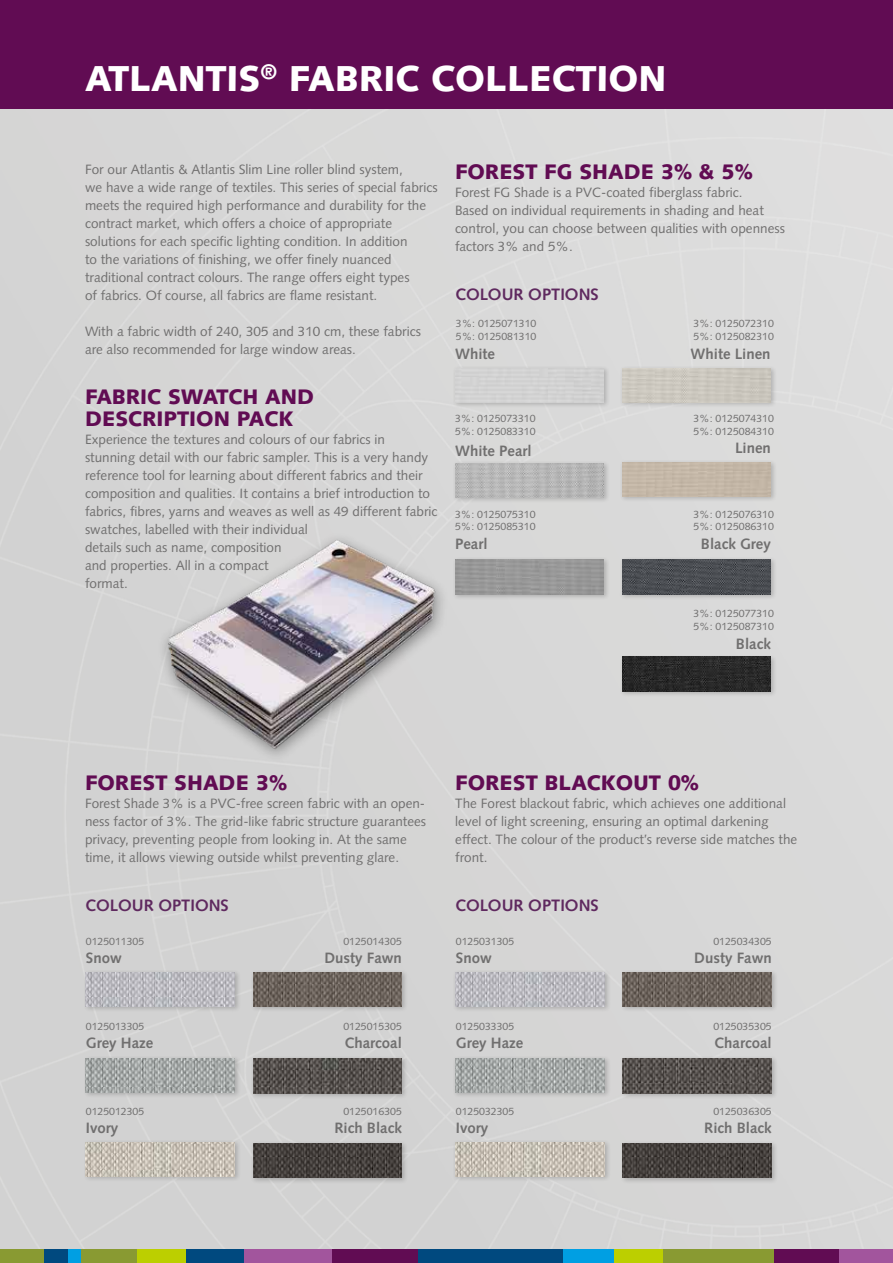
<style>
.page{position:relative;width:893px;height:1263px;background:#fff}
.page>*{position:absolute;margin:0;border:0;box-sizing:border-box;transform-origin:0 0}
.t1{font:900 36px "Syntax";color:#fff}
.t2{font:900 21px/22.5px "Syntax";color:#610c53}
.t3{font:700 16.5px "Syntax";color:#5f295f}
.t4{font:700 15px "Syntax";color:#706f6f}
.t5{font:13.5px/18px "Syntax";color:#706f6f}
.t6{font:10.5px/12.6px "Syntax";color:#706f6f}
</style>
<div class="page">
<div style="left:0;top:108px;width:893px;height:1142px;background:#d7d7d7"></div>
<div style="left:0;top:0;width:893px;height:108px;background:#610c53"></div>
<div style="left:243px;top:1250px;width:90px;height:13px;background:#a2559d"></div>
<div style="left:836px;top:1250px;width:57px;height:13px;background:#a2559d"></div>
<div style="left:0;top:1250px;width:44px;height:13px;background:#899a32"></div>
<div style="left:68px;top:1250px;width:13px;height:13px;background:#009fe3"></div>
<div style="left:562px;top:1250px;width:52px;height:13px;background:#009fe3"></div>
<div style="left:186px;top:1250px;width:58px;height:13px;background:#00497f"></div>
<div style="left:418px;top:1250px;width:144px;height:13px;background:#00497f"></div>
<div style="left:44px;top:1250px;width:24px;height:13px;background:#00497f"></div>
<div style="left:333px;top:1250px;width:85px;height:13px;background:#610c53"></div>
<div style="left:773px;top:1250px;width:66px;height:13px;background:#610c53"></div>
<div style="left:81px;top:1250px;width:56px;height:13px;background:#899a32"></div>
<div style="left:662px;top:1250px;width:112px;height:13px;background:#899a32"></div>
<div style="left:137px;top:1250px;width:49px;height:13px;background:#bccf00"></div>
<div style="left:614px;top:1250px;width:48px;height:13px;background:#bccf00"></div>
<div style="left:83px;top:969px;width:158px;height:43px;background:#000;opacity:.2"></div>
<img style="left:86px;top:972px;width:149px;height:34px">
<div style="left:83px;top:1139px;width:158px;height:43px;background:#000;opacity:.2"></div>
<img style="left:86px;top:1142px;width:149px;height:34px">
<div style="left:83px;top:1055px;width:158px;height:43px;background:#000;opacity:.2"></div>
<img style="left:86px;top:1058px;width:149px;height:34px">
<div style="left:250px;top:969px;width:158px;height:43px;background:#000;opacity:.2"></div>
<img style="left:253px;top:972px;width:149px;height:34px">
<div style="left:250px;top:1055px;width:158px;height:44px;background:#000;opacity:.2"></div>
<img style="left:253px;top:1058px;width:149px;height:36px">
<div style="left:250px;top:1141px;width:158px;height:43px;background:#000;opacity:.2"></div>
<img style="left:253px;top:1144px;width:149px;height:34px">
<div style="left:453px;top:969px;width:158px;height:43px;background:#000;opacity:.2"></div>
<img style="left:456px;top:972px;width:149px;height:34px">
<div style="left:453px;top:1139px;width:158px;height:43px;background:#000;opacity:.2"></div>
<img style="left:456px;top:1142px;width:149px;height:34px">
<div style="left:620px;top:969px;width:158px;height:43px;background:#000;opacity:.2"></div>
<img style="left:623px;top:972px;width:149px;height:34px">
<div style="left:620px;top:1055px;width:158px;height:44px;background:#000;opacity:.2"></div>
<img style="left:623px;top:1058px;width:149px;height:36px">
<div style="left:620px;top:1141px;width:158px;height:43px;background:#000;opacity:.2"></div>
<img style="left:623px;top:1144px;width:149px;height:34px">
<div style="left:453px;top:1055px;width:158px;height:43px;background:#000;opacity:.2"></div>
<img style="left:456px;top:1058px;width:149px;height:34px">
<div style="left:452px;top:365px;width:158px;height:43px;background:#000;opacity:.2"></div>
<div style="left:455px;top:368px;width:149px;height:34px;background:#d2d2d2"></div>
<div style="left:619px;top:365px;width:158px;height:44px;background:#000;opacity:.2"></div>
<div style="left:622px;top:369px;width:149px;height:33px;background:#cbc7be"></div>
<div style="left:452px;top:460px;width:158px;height:43px;background:#000;opacity:.2"></div>
<img style="left:455px;top:463px;width:149px;height:34px">
<div style="left:619px;top:459px;width:158px;height:43px;background:#000;opacity:.2"></div>
<div style="left:622px;top:462px;width:149px;height:34px;background:#c4b7a7"></div>
<div style="left:452px;top:556px;width:158px;height:44px;background:#000;opacity:.2"></div>
<div style="left:455px;top:559px;width:149px;height:35px;background:#989898"></div>
<div style="left:619px;top:556px;width:158px;height:44px;background:#000;opacity:.2"></div>
<img style="left:622px;top:559px;width:149px;height:35px">
<div style="left:619px;top:654px;width:158px;height:43px;background:#000;opacity:.2"></div>
<img style="left:622px;top:657px;width:149px;height:34px">
<div style="left:157px;top:531px;width:292px;height:233px;background:#d4d4d4"></div>
<img style="left:141px;top:528px;width:308px;height:227px">
<h1 class="t1" style="left:85px;top:57px;width:583px">ATLANTIS<sup>®</sup> FABRIC COLLECTION</h1>
<p class="t5" style="left:85px;top:160px;width:354px">For our Atlantis &amp; Atlantis Slim Line roller blind system,<br>we have a wide range of textiles. This series of special fabrics meets the required high performance and durability for the contract market, which offers a choice of appropriate solutions for each specific lighting condition. In addition<br>to the variations of finishing, we offer finely nuanced traditional contract colours. The range offers eight types<br>of fabrics. Of course, all fabrics are flame resistant.</p>
<p class="t5" style="left:85px;top:322px;width:337px">With a fabric width of 240, 305 and 310 cm, these fabrics are also recommended for large window areas.</p>
<p class="t6" style="left:456px;top:317px;width:82px">3%: 0125071310<br>5%: 0125081310</p>
<p class="t6" style="left:693px;top:317px;width:82px">3%: 0125072310<br>5%: 0125082310</p>
<h2 class="t2" style="left:455px;top:161px;width:299px">FOREST FG SHADE 3% &amp; 5%</h2>
<p class="t5" style="left:455px;top:184px;width:331px">Forest FG Shade is a PVC-coated fiberglass fabric.<br>Based on individual requirements in shading and heat control, you can choose between qualities with openness factors 3% and 5%.</p>
<p class="t3" style="left:455px;top:284px;width:145px">COLOUR OPTIONS</p>
<p class="t4" style="left:455px;top:345px;width:42px">White</p>
<p class="t4" style="left:690px;top:345px;width:82px">White Linen</p>
<h2 class="t2" style="left:85px;top:385px;width:231px">FABRIC SWATCH AND<br>DESCRIPTION PACK</h2>
<p class="t5" style="left:85px;top:431px;width:354px">Experience the textures and colours of our fabrics in stunning detail with our fabric sampler. This is a very handy reference tool for learning about different fabrics and their composition and qualities. It contains a brief introduction to fabrics, fibres, yarns and weaves as well as 49 different fabric swatches, labelled with their individual<br>details such as name, composition<br>and properties. All in a compact<br>format.</p>
<p class="t6" style="left:455px;top:412px;width:82px">3%: 0125073310<br>5%: 0125083310</p>
<p class="t6" style="left:693px;top:412px;width:82px">3%: 0125074310<br>5%: 0125084310</p>
<p class="t4" style="left:455px;top:443px;width:78px">White Pearl</p>
<p class="t4" style="left:735px;top:439px;width:37px">Linen</p>
<p class="t6" style="left:455px;top:508px;width:82px">3%: 0125075310<br>5%: 0125085310</p>
<p class="t6" style="left:693px;top:508px;width:82px">3%: 0125076310<br>5%: 0125086310</p>
<p class="t4" style="left:455px;top:535px;width:34px">Pearl</p>
<p class="t4" style="left:701px;top:535px;width:71px">Black Grey</p>
<p class="t6" style="left:693px;top:607px;width:82px">3%: 0125077310<br>5%: 0125087310</p>
<p class="t4" style="left:736px;top:636px;width:36px">Black</p>
<h2 class="t2" style="left:85px;top:771px;width:203px">FOREST SHADE 3%</h2>
<p class="t5" style="left:85px;top:794px;width:343px">Forest Shade 3% is a PVC-free screen fabric with an open&shy;ness factor of 3%. The grid-like fabric structure guarantees privacy, preventing people from looking in. At the same time, it allows viewing outside whilst preventing glare.</p>
<h2 class="t2" style="left:455px;top:771px;width:245px">FOREST BLACKOUT 0%</h2>
<p class="t5" style="left:455px;top:794px;width:344px">The Forest blackout fabric, which achieves one additional level of light screening, ensuring an optimal darkening effect. The colour of the product’s reverse side matches the front.</p>
<p class="t3" style="left:85px;top:896px;width:145px">COLOUR OPTIONS</p>
<p class="t6" style="left:86px;top:935px;width:60px">0125011305</p>
<p class="t4" style="left:86px;top:949px;width:37px">Snow</p>
<p class="t6" style="left:343px;top:935px;width:60px">0125014305</p>
<p class="t4" style="left:324px;top:949px;width:79px">Dusty Fawn</p>
<p class="t3" style="left:455px;top:896px;width:145px">COLOUR OPTIONS</p>
<p class="t6" style="left:456px;top:935px;width:60px">0125031305</p>
<p class="t4" style="left:456px;top:949px;width:37px">Snow</p>
<p class="t6" style="left:713px;top:935px;width:60px">0125034305</p>
<p class="t4" style="left:694px;top:949px;width:79px">Dusty Fawn</p>
<p class="t6" style="left:86px;top:1020px;width:60px">0125013305</p>
<p class="t4" style="left:86px;top:1034px;width:69px">Grey Haze</p>
<p class="t6" style="left:343px;top:1020px;width:60px">0125015305</p>
<p class="t4" style="left:344px;top:1034px;width:59px">Charcoal</p>
<p class="t6" style="left:456px;top:1020px;width:60px">0125033305</p>
<p class="t4" style="left:456px;top:1034px;width:69px">Grey Haze</p>
<p class="t6" style="left:713px;top:1020px;width:60px">0125035305</p>
<p class="t4" style="left:714px;top:1034px;width:59px">Charcoal</p>
<p class="t6" style="left:86px;top:1105px;width:60px">0125012305</p>
<p class="t4" style="left:86px;top:1119px;width:34px">Ivory</p>
<p class="t6" style="left:343px;top:1105px;width:60px">0125016305</p>
<p class="t4" style="left:334px;top:1119px;width:69px">Rich Black</p>
<p class="t6" style="left:456px;top:1105px;width:60px">0125032305</p>
<p class="t4" style="left:456px;top:1119px;width:34px">Ivory</p>
<p class="t6" style="left:713px;top:1105px;width:60px">0125036305</p>
<p class="t4" style="left:704px;top:1119px;width:69px">Rich Black</p>
</div>
